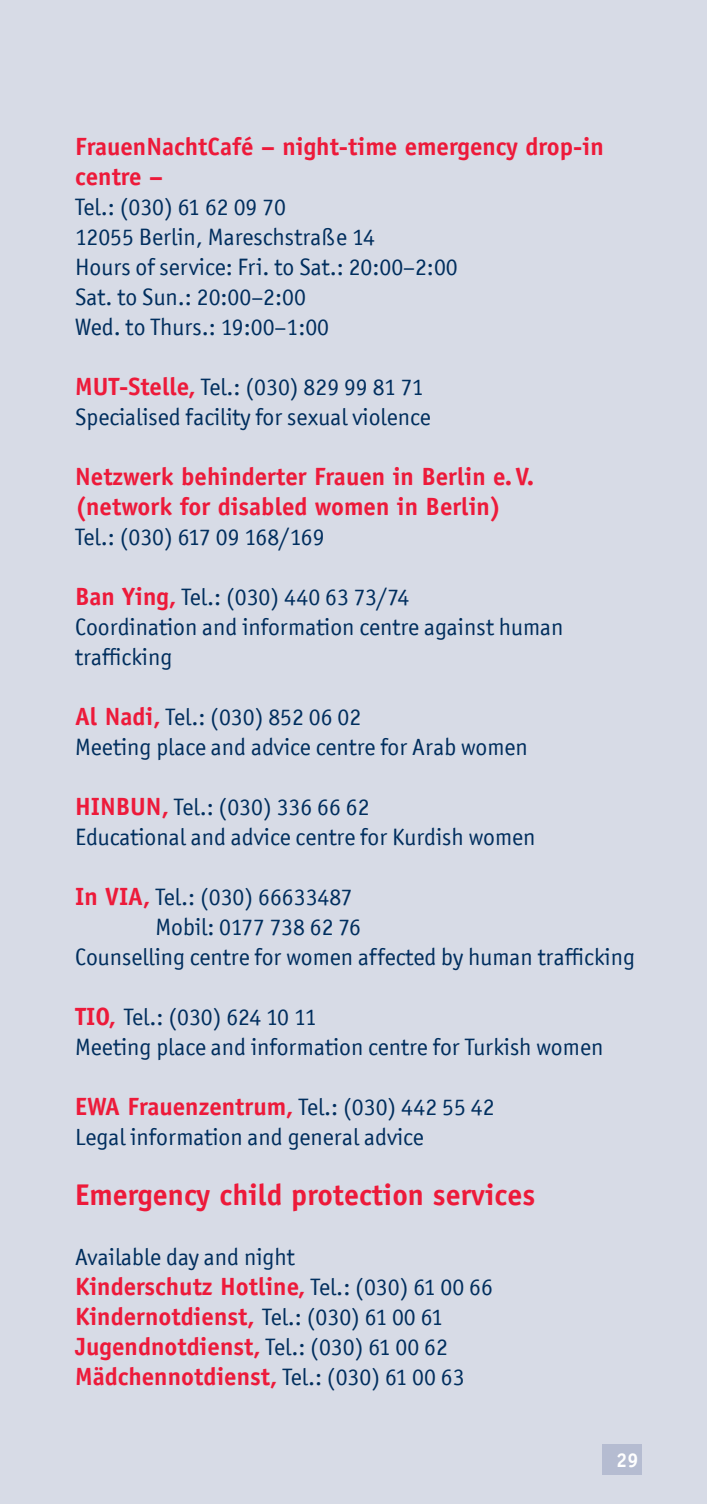
<style>
.page{position:relative;width:707px;height:1504px;background:#d7dbe6}
.page>*{position:absolute;margin:0;border:0;box-sizing:border-box;transform-origin:0 0}
.t1{font:700 30px "Officina Sans";color:#ed1a3a}
.t2{font:700 25px/30px "Officina Sans";color:#ed1a3a}
.t3{font:23.75px/30px "Officina San ITC";color:#002e5e}
.t4{font:700 20px "Officina Sans";color:#fff}
.s1{font-family:"Officina Sans";font-weight:700;font-size:25px;color:#ed1a3a}
.s2{font-family:"Officina San ITC";font-weight:400;font-size:23.75px;color:#002e5e}
</style>
<div class="page">
<div style="left:602px;top:1445px;width:40px;height:30px;background:#b5bcd1"></div>
<p class="t2" style="left:75px;top:131px;width:530px">FrauenNachtCafé – night-time emergency drop-in centre –</p>
<p class="t3" style="left:75px;top:191px;width:384px">Tel.: (030) 61 62 09 70<br>12055 Berlin, Mareschstraße 14<br>Hours of service: Fri. to Sat.: 20:00–2:00<br>Sat. to Sun.: 20:00–2:00<br>Wed. to Thurs.: 19:00–1:00</p>
<p class="t3" style="left:75px;top:371px;width:357px"><span class="s1">MUT-Stelle,</span> Tel.: (030) 829 99 81 71<br>Specialised facility for sexual violence</p>
<p class="t2" style="left:75px;top:461px;width:461px">Netzwerk behinderter Frauen in Berlin e.V. (network for disabled women in Berlin)</p>
<p class="t3" style="left:75px;top:521px;width:251px">Tel.: (030) 617 09 168/169</p>
<p class="t3" style="left:75px;top:581px;width:490px"><span class="s1">Ban Ying,</span> Tel.: (030) 440 63 73/74<br>Coordination and information centre against human trafficking</p>
<p class="t3" style="left:75px;top:701px;width:454px"><span class="s1">Al Nadi,</span> Tel.: (030) 852 06 02<br>Meeting place and advice centre for Arab women</p>
<p class="t3" style="left:75px;top:791px;width:462px"><span class="s1">HINBUN,</span> Tel.: (030) 336 66 62<br>Educational and advice centre for Kurdish women</p>
<p class="t3" style="left:75px;top:881px;width:279px"><span class="s1">In VIA,</span> Tel.: (030) 66633487</p>
<p class="t3" style="left:155px;top:911px;width:207px">Mobil: 0177 738 62 76</p>
<p class="t3" style="left:75px;top:941px;width:561px">Counselling centre for women affected by human trafficking</p>
<p class="t3" style="left:75px;top:1001px;width:530px"><span class="s1">TIO,</span> Tel.: (030) 624 10 11<br>Meeting place and information centre for Turkish women</p>
<p class="t2" style="left:75px;top:1091px;width:421px">EWA Frauenzentrum, <span class="s2">Tel.: (030) 442 55 42</span></p>
<p class="t3" style="left:75px;top:1121px;width:350px">Legal information and general advice</p>
<p class="t1" style="left:75px;top:1176px;width:462px">Emergency child protection services</p>
<p class="t3" style="left:75px;top:1241px;width:221px">Available day and night</p>
<p class="t2" style="left:75px;top:1271px;width:419px">Kinderschutz Hotline, <span class="s2">Tel.: (030) 61 00 66<br></span>Kindernotdienst, <span class="s2">Tel.: (030) 61 00 61<br></span>Jugendnotdienst, <span class="s2">Tel.: (030) 61 00 62<br></span>Mädchennotdienst, <span class="s2">Tel.: (030) 61 00 63</span></p>
<p class="t4" style="left:616px;top:1448px;width:24px">29</p>
</div>
